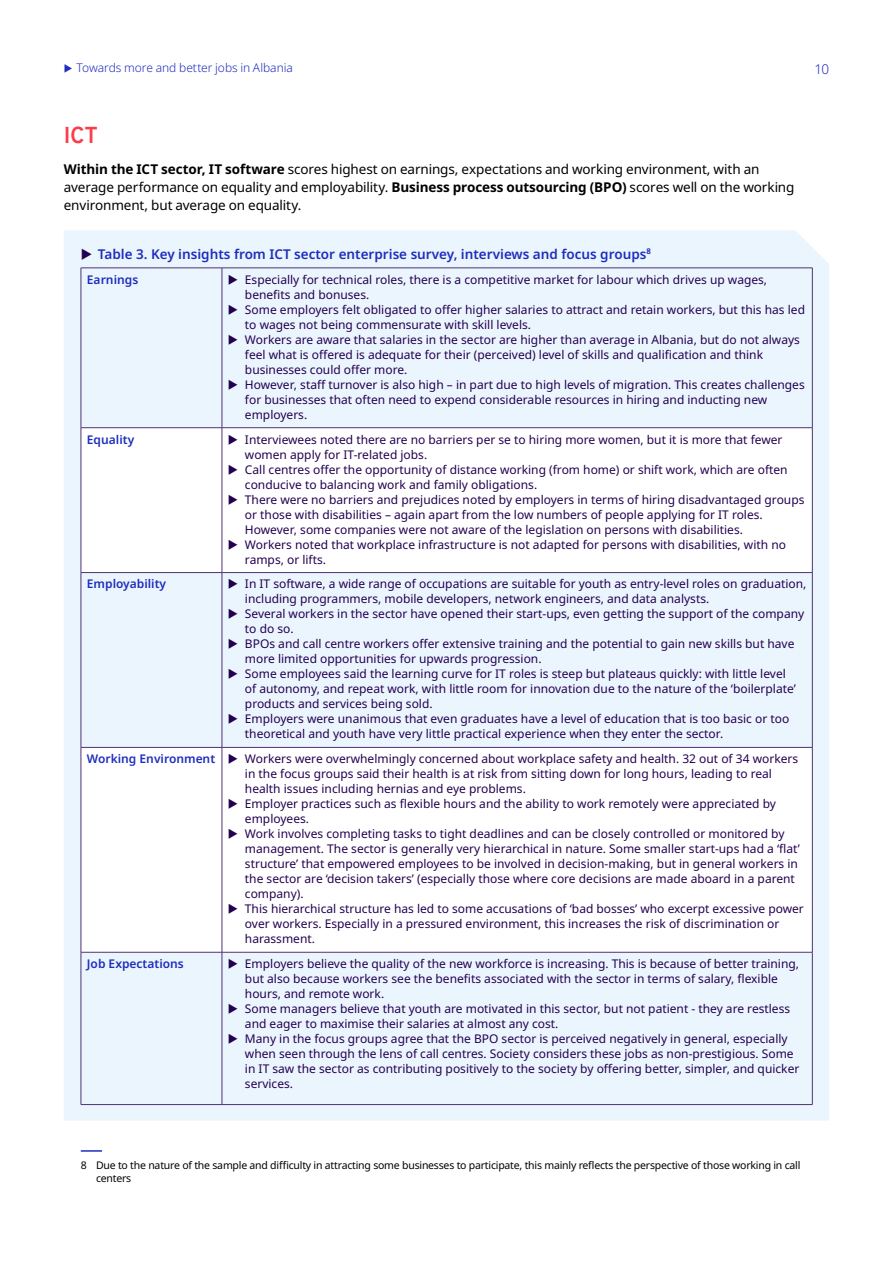
<style>
.page{position:relative;width:893px;height:1263px;background:#fff}
.page>*{position:absolute;margin:0;border:0;box-sizing:border-box;transform-origin:0 0}
.Factsheet_A4_-_Bulle{font:700 22.5px "Overpass";color:#fa3c4b}
.Factsheet_A4_-_Bulle-2{font:13.5px/18px "Noto Sans";letter-spacing:-.01em;color:#000}
.Factsheet_A4_-_Bulle-3{font:600 13.5px "Noto Sans";color:#1e2dbe}
.t1{font:300 13.5px "Noto Sans";color:#1e2dbe}
.Factsheet_A4_-_Bulle-4{font:12px/15px "Noto Sans";color:#230050}
.Factsheet_A4_-_Bulle-5{font:600 12px "Noto Sans";color:#1e2dbe}
.t2{font:300 12px "Noto Sans";letter-spacing:-.005em;color:#1e2dbe}
.Factsheet_A4_-_Bulle-6{font:10.5px/13.5px "Noto Sans";letter-spacing:-.02em;color:#000}
.s1{font-weight:700}
</style>
<div class="page">
<div style="left:64px;top:230px;width:765px;height:890px;background:#ebf5fd"></div>
<hr style="left:81px;top:1150px;width:21px;height:2px;background:#1e2dbe">
<div style="left:82px;top:269px;width:730px;height:835px;background:#ebf5fd"></div>
<svg style="left:82px;top:428px;width:730px;height:524px"></svg>
<hr style="left:81px;top:268px;width:1px;height:160px;background:#4f3373">
<hr style="left:81px;top:428px;width:1px;height:144px;background:#4f3373">
<hr style="left:81px;top:573px;width:1px;height:174px;background:#4f3373">
<hr style="left:81px;top:747px;width:1px;height:205px;background:#4f3373">
<hr style="left:81px;top:952px;width:1px;height:152px;background:#4f3373">
<hr style="left:81px;top:268px;width:141px;height:1px;background:#4f3373">
<hr style="left:222px;top:268px;width:590px;height:1px;background:#4f3373">
<hr style="left:222px;top:268px;width:1px;height:160px;background:#4f3373">
<hr style="left:812px;top:268px;width:1px;height:160px;background:#4f3373">
<hr style="left:222px;top:428px;width:1px;height:144px;background:#4f3373">
<hr style="left:812px;top:428px;width:1px;height:144px;background:#4f3373">
<hr style="left:222px;top:573px;width:1px;height:174px;background:#4f3373">
<hr style="left:812px;top:573px;width:1px;height:174px;background:#4f3373">
<hr style="left:222px;top:747px;width:1px;height:205px;background:#4f3373">
<hr style="left:812px;top:747px;width:1px;height:205px;background:#4f3373">
<hr style="left:222px;top:952px;width:1px;height:152px;background:#4f3373">
<hr style="left:812px;top:952px;width:1px;height:152px;background:#4f3373">
<hr style="left:81px;top:427px;width:141px;height:1px;background:#4f3373">
<hr style="left:222px;top:427px;width:590px;height:1px;background:#4f3373">
<hr style="left:81px;top:572px;width:141px;height:1px;background:#4f3373">
<hr style="left:222px;top:572px;width:590px;height:1px;background:#4f3373">
<hr style="left:81px;top:747px;width:141px;height:1px;background:#4f3373">
<hr style="left:222px;top:747px;width:590px;height:1px;background:#4f3373">
<hr style="left:81px;top:952px;width:141px;height:1px;background:#4f3373">
<hr style="left:222px;top:952px;width:590px;height:1px;background:#4f3373">
<hr style="left:81px;top:1104px;width:141px;height:1px;background:#4f3373">
<hr style="left:222px;top:1104px;width:590px;height:1px;background:#4f3373">
<svg style="left:82px;top:248px;width:10px;height:11px"></svg>
<svg style="left:229px;top:274px;width:9px;height:10px"></svg>
<svg style="left:229px;top:304px;width:9px;height:10px"></svg>
<svg style="left:229px;top:334px;width:9px;height:10px"></svg>
<svg style="left:229px;top:379px;width:9px;height:10px"></svg>
<svg style="left:229px;top:434px;width:9px;height:10px"></svg>
<svg style="left:229px;top:464px;width:9px;height:10px"></svg>
<svg style="left:229px;top:494px;width:9px;height:10px"></svg>
<svg style="left:229px;top:539px;width:9px;height:10px"></svg>
<svg style="left:229px;top:579px;width:9px;height:10px"></svg>
<svg style="left:229px;top:609px;width:9px;height:10px"></svg>
<svg style="left:229px;top:639px;width:9px;height:10px"></svg>
<svg style="left:229px;top:669px;width:9px;height:10px"></svg>
<svg style="left:229px;top:714px;width:9px;height:10px"></svg>
<svg style="left:229px;top:754px;width:9px;height:10px"></svg>
<svg style="left:229px;top:799px;width:9px;height:10px"></svg>
<svg style="left:229px;top:829px;width:9px;height:10px"></svg>
<svg style="left:229px;top:904px;width:9px;height:10px"></svg>
<svg style="left:229px;top:958px;width:9px;height:11px"></svg>
<svg style="left:229px;top:1003px;width:9px;height:11px"></svg>
<svg style="left:229px;top:1033px;width:9px;height:11px"></svg>
<p class="t2" style="left:77px;top:60px;width:218px">Towards more and better jobs in Albania</p>
<p class="t1" style="left:814px;top:59px;width:16px">10</p>
<p class="Factsheet_A4_-_Bulle" style="left:64px;top:119px;width:36px">ICT</p>
<p class="Factsheet_A4_-_Bulle-2" style="left:64px;top:160px;width:732px"><span class="s1">Within the ICT sector, IT software</span> scores highest on earnings, expectations and working environment, with an average performance on equality and employability. <span class="s1">Business process outsourcing (BPO)</span> scores well on the working environment, but average on equality.</p>
<p class="Factsheet_A4_-_Bulle-3" style="left:98px;top:244px;width:555px">Table 3. Key insights from ICT sector enterprise survey, interviews and focus groups<sup>8</sup></p>
<p class="Factsheet_A4_-_Bulle-5" style="left:87px;top:271px;width:53px">Earnings</p>
<p class="Factsheet_A4_-_Bulle-4" style="left:245px;top:272px;width:562px">Especially for technical roles, there is a competitive market for labour which drives up wages, benefits and bonuses.<br>Some employers felt obligated to offer higher salaries to attract and retain workers, but this has led to wages not being commensurate with skill levels.<br>Workers are aware that salaries in the sector are higher than average in Albania, but do not always feel what is offered is adequate for their (perceived) level of skills and qualification and think businesses could offer more.<br>However, staff turnover is also high – in part due to high levels of migration. This creates challenges for businesses that often need to expend considerable resources in hiring and inducting new employers.</p>
<p class="Factsheet_A4_-_Bulle-5" style="left:87px;top:431px;width:49px">Equality</p>
<p class="Factsheet_A4_-_Bulle-4" style="left:245px;top:432px;width:561px">Interviewees noted there are no barriers per se to hiring more women, but it is more that fewer women apply for IT-related jobs.<br>Call centres offer the opportunity of distance working (from home) or shift work, which are often conducive to balancing work and family obligations.<br>There were no barriers and prejudices noted by employers in terms of hiring disadvantaged groups or those with disabilities – again apart from the low numbers of people applying for IT roles.<br>However, some companies were not aware of the legislation on persons with disabilities.<br>Workers noted that workplace infrastructure is not adapted for persons with disabilities, with no ramps, or lifts.</p>
<p class="Factsheet_A4_-_Bulle-5" style="left:87px;top:576px;width:81px">Employability</p>
<p class="Factsheet_A4_-_Bulle-4" style="left:245px;top:577px;width:563px">In IT software, a wide range of occupations are suitable for youth as entry-level roles on graduation, including programmers, mobile developers, network engineers, and data analysts.<br>Several workers in the sector have opened their start-ups, even getting the support of the company to do so.<br>BPOs and call centre workers offer extensive training and the potential to gain new skills but have more limited opportunities for upwards progression.<br>Some employees said the learning curve for IT roles is steep but plateaus quickly: with little level<br>of autonomy, and repeat work, with little room for innovation due to the nature of the ‘boilerplate’ products and services being sold.<br>Employers were unanimous that even graduates have a level of education that is too basic or too theoretical and youth have very little practical experience when they enter the sector.</p>
<p class="Factsheet_A4_-_Bulle-5" style="left:87px;top:750px;width:130px">Working Environment</p>
<p class="Factsheet_A4_-_Bulle-4" style="left:245px;top:752px;width:560px">Workers were overwhelmingly concerned about workplace safety and health. 32 out of 34 workers in the focus groups said their health is at risk from sitting down for long hours, leading to real health issues including hernias and eye problems.<br>Employer practices such as flexible hours and the ability to work remotely were appreciated by employees.<br>Work involves completing tasks to tight deadlines and can be closely controlled or monitored by management. The sector is generally very hierarchical in nature. Some smaller start-ups had a ‘flat’ structure’ that empowered employees to be involved in decision-making, but in general workers in the sector are ‘decision takers’ (especially those where core decisions are made aboard in a parent company).<br>This hierarchical structure has led to some accusations of ‘bad bosses’ who excerpt excessive power over workers. Especially in a pressured environment, this increases the risk of discrimination or harassment.</p>
<p class="Factsheet_A4_-_Bulle-5" style="left:87px;top:955px;width:98px">Job Expectations</p>
<p class="Factsheet_A4_-_Bulle-4" style="left:245px;top:956px;width:556px">Employers believe the quality of the new workforce is increasing. This is because of better training, but also because workers see the benefits associated with the sector in terms of salary, flexible hours, and remote work.<br>Some managers believe that youth are motivated in this sector, but not patient - they are restless and eager to maximise their salaries at almost any cost.<br>Many in the focus groups agree that the BPO sector is perceived negatively in general, especially when seen through the lens of call centres. Society considers these jobs as non-prestigious. Some in IT saw the sector as contributing positively to the society by offering better, simpler, and quicker services.</p>
<p class="Factsheet_A4_-_Bulle-6" style="left:96px;top:1158px;width:706px;text-indent:-15px">8 Due to the nature of the sample and difficulty in attracting some businesses to participate, this mainly reflects the perspective of those working in call centers</p>
</div>
